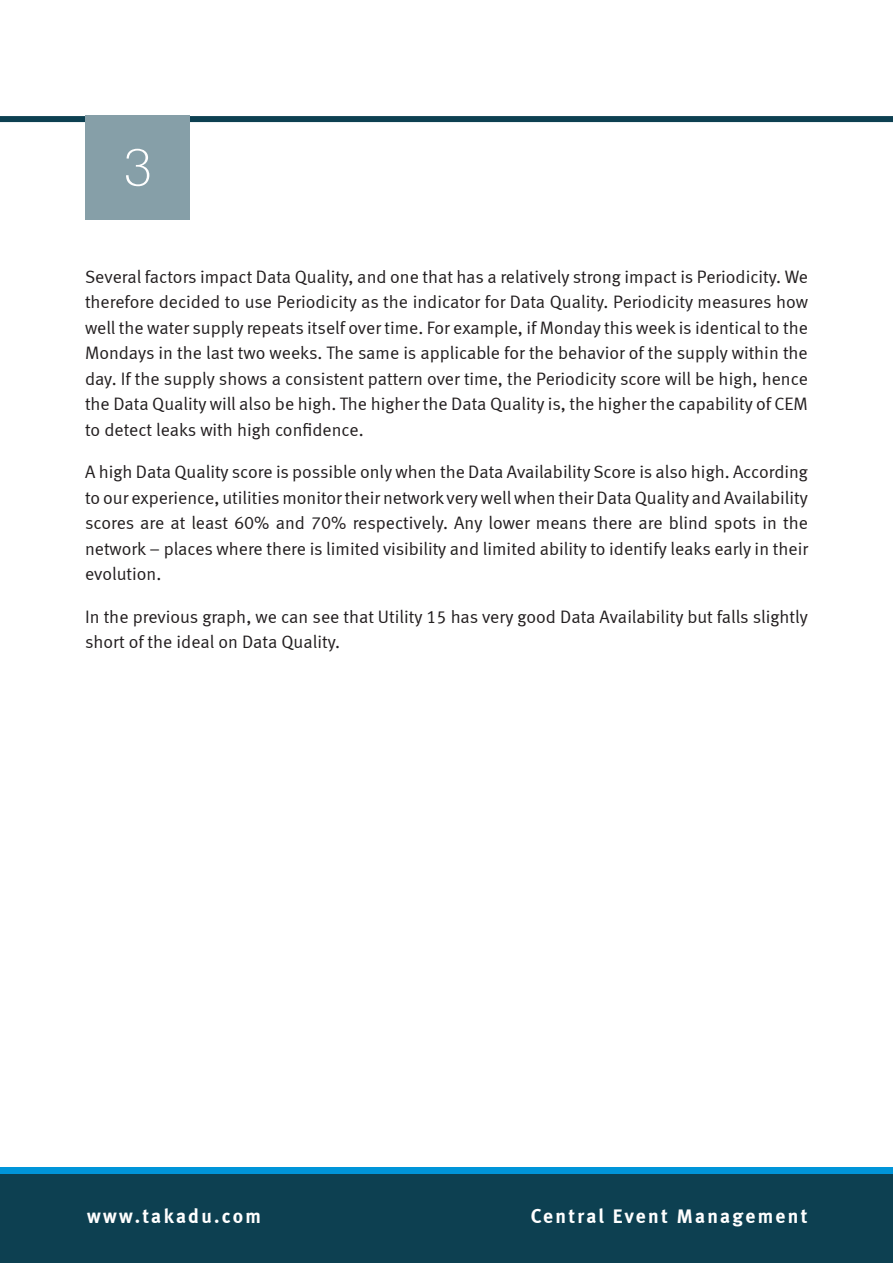
<style>
.page{position:relative;width:893px;height:1263px;background:#fff}
.page>*{position:absolute;margin:0;border:0;box-sizing:border-box;transform-origin:0 0}
.t1{font:300 72px "Almoni DLAAA";color:#fff}
.t2{font:20.1px "Meta Bold LF";letter-spacing:.12em;color:#fff}
.t3{font:18px/25.5px "Meta Normal LF";color:#231f20;text-align:justify}
</style>
<div class="page">
<div style="left:0;top:1174px;width:893px;height:89px;background:#0d4051"></div>
<div style="left:0;top:1168px;width:893px;height:6px;background:#0095d9"></div>
<div style="left:0;top:116px;width:893px;height:6px;background:#0d4051"></div>
<div style="left:85px;top:116px;width:104px;height:104px;background:#869fa8"></div>
<h1 class="t1" style="left:123px;top:127px;width:30px">3</h1>
<p class="t3" style="left:85px;top:263px;width:724px">Several factors impact Data Quality, and one that has a relatively strong impact is Periodicity. We therefore decided to use Periodicity as the indicator for Data Quality. Periodicity measures how well the water supply repeats itself over time. For example, if Monday this week is identical to the Mondays in the last two weeks. The same is applicable for the behavior of the supply within the day. If the supply shows a consistent pattern over time, the Periodicity score will be high, hence the Data Quality will also be high. The higher the Data Quality is, the higher the capability of CEM to detect leaks with high confidence.</p>
<p class="t3" style="left:85px;top:459px;width:724px">A high Data Quality score is possible only when the Data Availability Score is also high. According to our experience, utilities monitor their network very well when their Data Quality and Availability scores are at least 60% and 70% respectively. Any lower means there are blind spots in the network – places where there is limited visibility and limited ability to identify leaks early in their evolution.</p>
<p class="t3" style="left:85px;top:603px;width:724px">In the previous graph, we can see that Utility 15 has very good Data Availability but falls slightly short of the ideal on Data Quality.</p>
<p class="t2" style="left:87px;top:1204px;width:175px">www.takadu.com</p>
<p class="t2" style="left:531px;top:1204px;width:278px">Central Event Management</p>
</div>
